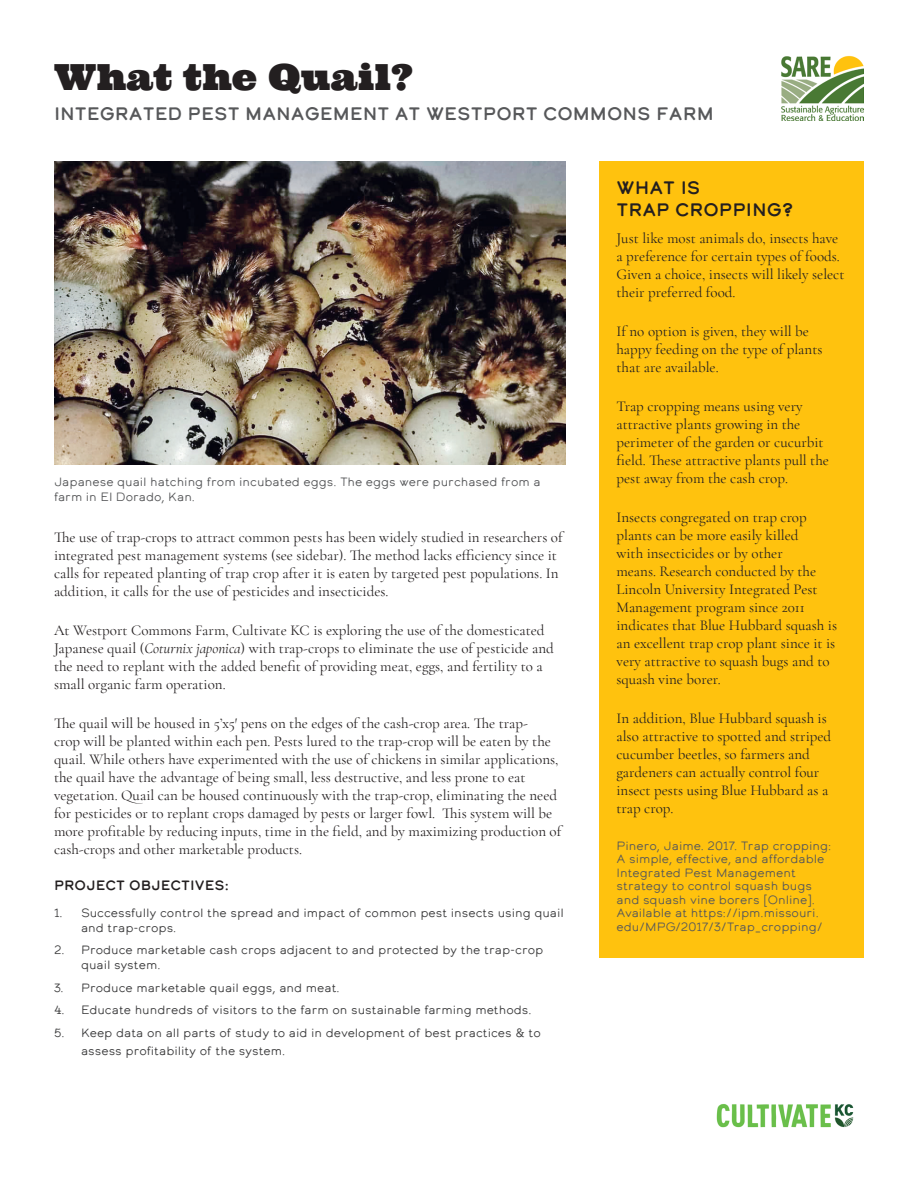
<style>
.page{position:relative;width:918px;height:1188px;background:#fff}
.page>*{position:absolute;margin:0;border:0;box-sizing:border-box;transform-origin:0 0}
.t1{font:36px "Ultra";color:#231f20}
.t2{font:18px "Calder Dark";color:#57585a}
.t3{font:18px/21.6px "Calder Dark";color:#231f20}
.t4{font:15px/18px "Cormorant Garamond";color:#231f20}
.t5{font:13.5px "Calder Dark";color:#231f20}
.t6{font:12px/15px "Calder LC";color:#3e3e3f}
.t7{font:12px/13.5px "Calder LC";color:#57585a}
.s1{font-style:italic}
</style>
<div class="page">
<div style="left:599px;top:162px;width:265px;height:796px;background:#ffc20e"></div>
<img style="left:54px;top:162px;width:511px;height:302px">
<img style="left:782px;top:55px;width:82px;height:65px">
<img style="left:716px;top:1104px;width:138px;height:24px">
<p class="t1" style="left:54px;top:54px;width:361px">What the Quail?</p>
<p class="t2" style="left:54px;top:102px;width:661px">INTEGRATED PEST MANAGEMENT AT WESTPORT COMMONS FARM</p>
<p class="t7" style="left:54px;top:475px;width:488px;line-height:15px">Japanese quail hatching from incubated eggs. The eggs were purchased from a farm in El Dorado, Kan.</p>
<p class="t4" style="left:54px;top:528px;width:510px">The use of trap-crops to attract common pests has been widely studied in researchers of integrated pest management systems (see sidebar). The method lacks efficiency since it calls for repeated planting of trap crop after it is eaten by targeted pest populations. In addition, it calls for the use of pesticides and insecticides.</p>
<p class="t4" style="left:54px;top:621px;width:501px">At Westport Commons Farm, Cultivate KC is exploring the use of the domesticated Japanese quail (<span class="s1">Coturnix japonica</span>) with trap-crops to eliminate the use of pesticide and the need to replant with the added benefit of providing meat, eggs, and fertility to a small organic farm operation.</p>
<p class="t4" style="left:54px;top:714px;width:509px">The quail will be housed in 5’x5′ pens on the edges of the cash-crop area. The trap-<br>crop will be planted within each pen. Pests lured to the trap-crop will be eaten by the quail. While others have experimented with the use of chickens in similar applications, the quail have the advantage of being small, less destructive, and less prone to eat vegetation. Quail can be housed continuously with the trap-crop, eliminating the need for pesticides or to replant crops damaged by pests or larger fowl. This system will be more profitable by reducing inputs, time in the field, and by maximizing production of cash-crops and other marketable products.</p>
<p class="t5" style="left:54px;top:876px;width:176px">PROJECT OBJECTIVES:</p>
<p class="t6" style="left:81px;top:905px;width:484px;text-indent:-27px">1. Successfully control the spread and impact of common pest insects using quail and trap-crops.</p>
<p class="t6" style="left:81px;top:942px;width:464px;text-indent:-27px">2. Produce marketable cash crops adjacent to and protected by the trap-crop quail system.</p>
<p class="t6" style="left:54px;top:980px;width:287px">3. Produce marketable quail eggs, and meat.</p>
<p class="t6" style="left:54px;top:1002px;width:479px">4. Educate hundreds of visitors to the farm on sustainable farming methods.</p>
<p class="t6" style="left:81px;top:1023px;width:461px;line-height:18px;text-indent:-27px">5. Keep data on all parts of study to aid in development of best practices &amp; to assess profitability of the system.</p>
<p class="t3" style="left:616px;top:176px;width:179px">WHAT IS<br>TRAP CROPPING?</p>
<p class="t4" style="left:616px;top:229px;width:230px">Just like most animals do, insects have a preference for certain types of foods.<br>Given a choice, insects will likely select their preferred food.</p>
<p class="t4" style="left:616px;top:322px;width:207px">If no option is given, they will be happy feeding on the type of plants that are available.</p>
<p class="t4" style="left:616px;top:397px;width:214px">Trap cropping means using very attractive plants growing in the perimeter of the garden or cucurbit field. These attractive plants pull the pest away from the cash crop.</p>
<p class="t4" style="left:616px;top:508px;width:222px">Insects congregated on trap crop plants can be more easily killed<br>with insecticides or by other<br>means. Research conducted by the<br>Lincoln University Integrated Pest<br>Management program since 2011 indicates that Blue Hubbard squash is an excellent trap crop plant since it is very attractive to squash bugs and to squash vine borer.</p>
<p class="t4" style="left:616px;top:709px;width:216px">In addition, Blue Hubbard squash is also attractive to spotted and striped cucumber beetles, so farmers and gardeners can actually control four insect pests using Blue Hubbard as a trap crop.</p>
<p class="t7" style="left:616px;top:839px;width:216px">Pinero, Jaime. 2017. Trap cropping:<br>A simple, effective, and affordable Integrated Pest Management strategy to control squash bugs and squash vine borers [Online].<br>Available at https://ipm.missouri. edu/MPG/2017/3/Trap_cropping/</p>
</div>
